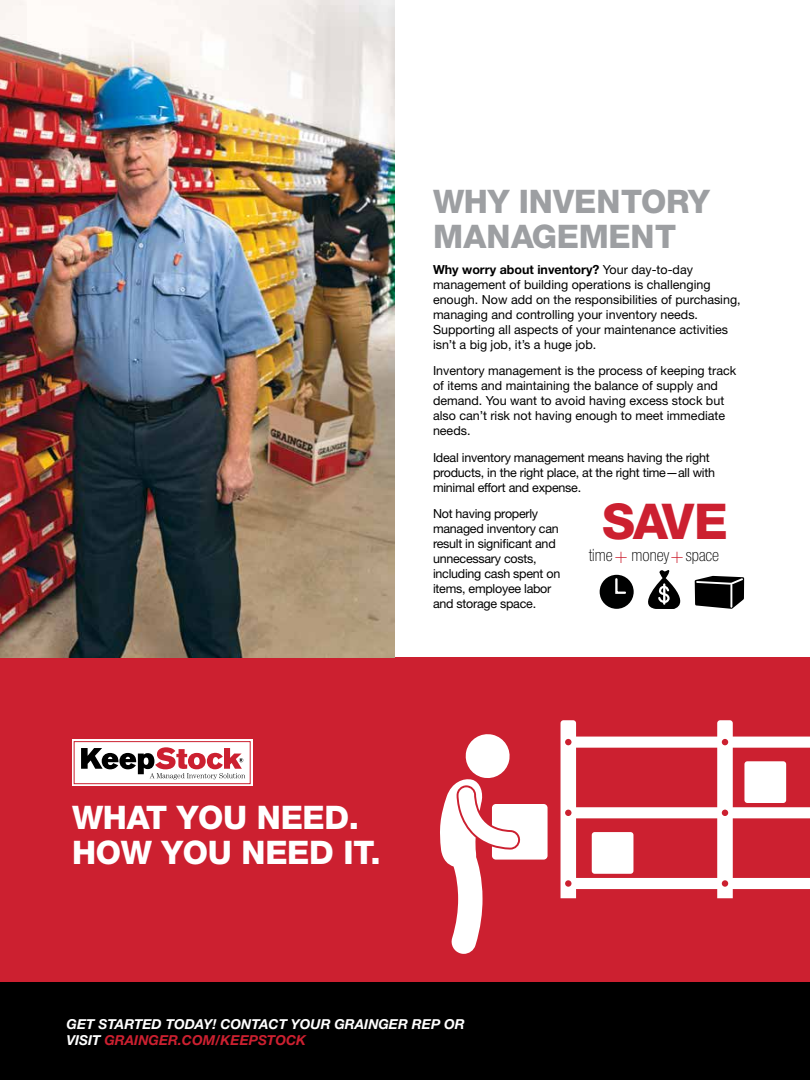
<style>
.page{position:relative;width:810px;height:1080px;background:#fff}
.page>*{position:absolute;margin:0;border:0;box-sizing:border-box;transform-origin:0 0}
.t1{font:800 49.38px "Helvetica Neue LT Std";color:#cc2030}
.t2{font:800 32.5px/35px "Helvetica Neue LT Std";letter-spacing:-.01em;color:#fff}
.t3{font:800 32.5px/35px "Helvetica Neue LT Std";letter-spacing:-.01em;color:#9d9fa2}
.t4{font:100 condensed 17px "Helvetica Neue LT Std";color:#000}
.t5{font:italic 700 13.75px/16.5px "Helvetica Neue LT Std";color:#fff}
.t6{font:12.5px/15px "Helvetica Neue LT Std";color:#000}
.t7{font:12.5px/15px "Helvetica Neue LT Std";letter-spacing:-.02em;color:#000}
.s1{font-weight:700}
.s2{font-size:22.25px;color:#cc2030}
.s3{color:#cc2030}
</style>
<div class="page">
<div style="left:0;top:657px;width:810px;height:325px;background:#cc2030"></div>
<svg style="left:561px;top:720px;width:249px;height:178px"></svg>
<div style="left:592px;top:832px;width:41px;height:42px;background:#fff;border-radius:3px"></div>
<div style="left:0;top:982px;width:810px;height:98px;background:#000"></div>
<div style="left:72px;top:740px;width:180px;height:46px;background:#fff"></div>
<div style="left:74px;top:741px;width:177px;height:43px;border:1px solid #cc2030"></div>
<svg style="left:81px;top:747px;width:164px;height:33px"></svg>
<img style="left:0;top:0;width:394px;height:658px">
<svg style="left:440px;top:734px;width:108px;height:220px"></svg>
<div style="left:600px;top:575px;width:34px;height:34px;background:#000101;border-radius:50%"></div>
<svg style="left:615px;top:577px;width:12px;height:17px"></svg>
<svg style="left:648px;top:570px;width:97px;height:39px"></svg>
<hr style="left:730px;top:585px;width:2px;height:22px;background:#fff">
<h2 class="t3" style="left:433px;top:184px;width:278px">WHY INVENTORY<br>MANAGEMENT</h2>
<p class="t6" style="left:433px;top:262px;width:309px"><span class="s1">Why worry about inventory?</span> Your day-to-day management of building operations is challenging enough. Now add on the responsibilities of purchasing, managing and controlling your inventory needs.<br>Supporting all aspects of your maintenance activities isn’t a big job, it’s a huge job.</p>
<p class="t6" style="left:433px;top:363px;width:305px">Inventory management is the process of keeping track of items and maintaining the balance of supply and demand. You want to avoid having excess stock but also can’t risk not having enough to meet immediate needs.</p>
<p class="t7" style="left:433px;top:450px;width:284px">Ideal inventory management means having the right products, in the right place, at the right time—all with minimal effort and expense.</p>
<p class="t7" style="left:433px;top:506px;width:129px">Not having properly managed inventory can result in significant and unnecessary costs, including cash spent on items, employee labor and storage space.</p>
<h1 class="t1" style="left:602px;top:492px;width:127px">SAVE</h1>
<h3 class="t4" style="left:589px;top:545px;width:132px">time<span class="s2">+</span> money<span class="s2">+</span>space</h3>
<h2 class="t2" style="left:72px;top:800px;width:310px">WHAT YOU NEED.<br>HOW YOU NEED IT.</h2>
<p class="t5" style="left:67px;top:1015px;width:400px">GET STARTED TODAY! CONTACT YOUR GRAINGER REP OR<br>VISIT <span class="s3">GRAINGER.COM/KEEPSTOCK</span></p>
</div>
